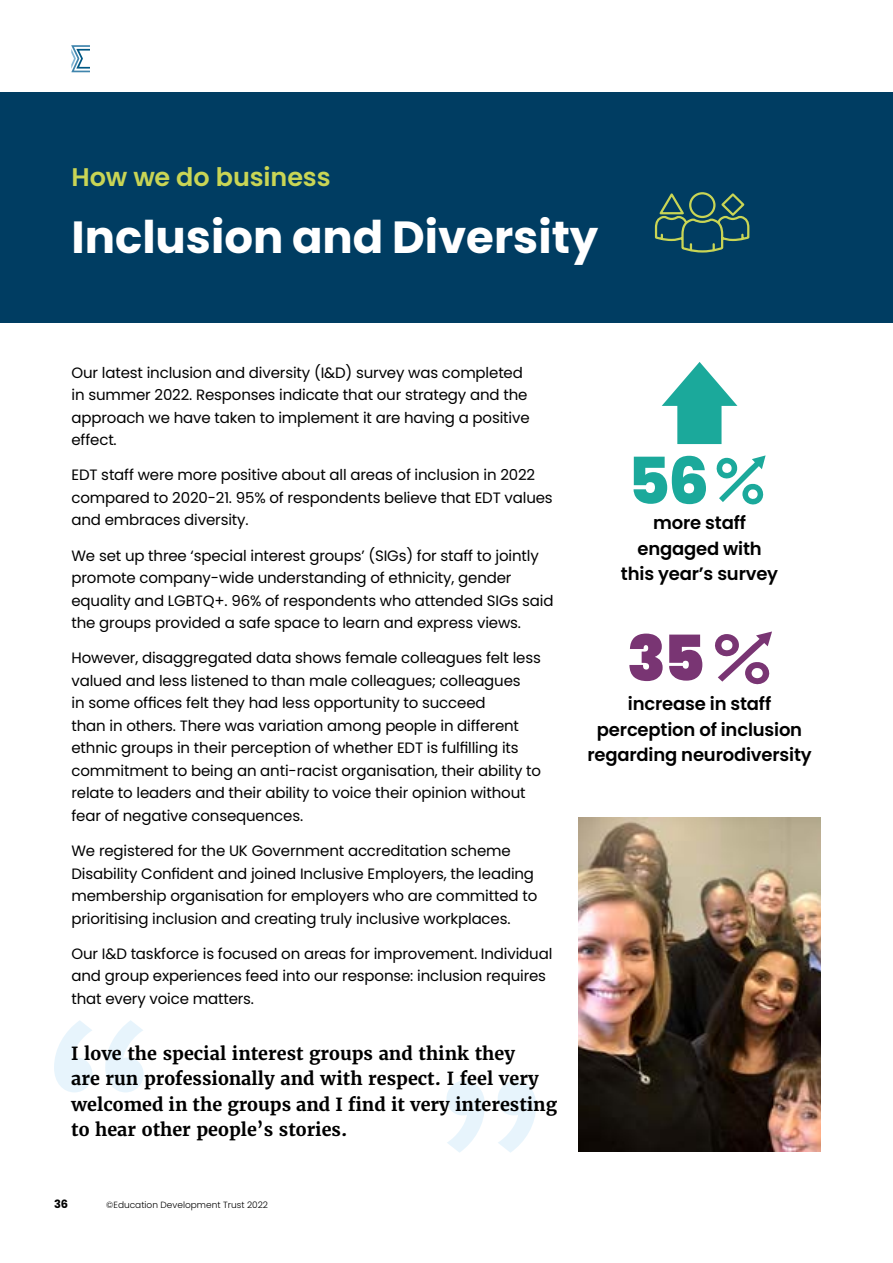
<style>
.page{position:relative;width:893px;height:1263px;background:#fff}
.page>*{position:absolute;margin:0;border:0;box-sizing:border-box;transform-origin:0 0}
.t1{font:700 45px "Poppins";color:#fff}
.t2{font:600 25.5px "Poppins";letter-spacing:-.005em;color:#c9d555}
.t3{font:700 18px/25.5px "Merriweather";color:#000}
.t4{font:600 18px/25.5px "Poppins";letter-spacing:-.01em;color:#000;text-align:center}
.t5{font:15px/22.5px "Poppins";letter-spacing:-.01em;color:#000}
.t6{font:700 11.4px "Poppins";color:#000}
.t7{font:300 9px "Poppins";color:#000}
</style>
<div class="page">
<svg style="left:72px;top:45px;width:18px;height:27px"></svg>
<div style="left:0;top:92px;width:893px;height:231px;background:#003d62"></div>
<svg style="left:654px;top:192px;width:96px;height:61px"></svg>
<svg style="left:633px;top:456px;width:73px;height:48px"></svg>
<svg style="left:716px;top:455px;width:50px;height:50px"></svg>
<svg style="left:662px;top:362px;width:75px;height:82px"></svg>
<img style="left:578px;top:818px;width:243px;height:333px">
<svg style="left:715px;top:631px;width:57px;height:54px"></svg>
<svg style="left:629px;top:633px;width:73px;height:48px"></svg>
<svg style="left:54px;top:1020px;width:90px;height:72px"></svg>
<svg style="left:446px;top:1080px;width:90px;height:73px"></svg>
<h2 class="t2" style="left:72px;top:162px;width:261px">How we do business</h2>
<h1 class="t1" style="left:72px;top:211px;width:528px">Inclusion and Diversity</h1>
<p class="t5" style="left:72px;top:361px;width:460px">Our latest inclusion and diversity (I&amp;D) survey was completed in summer 2022. Responses indicate that our strategy and the approach we have taken to implement it are having a positive effect.</p>
<p class="t5" style="left:72px;top:464px;width:483px">EDT staff were more positive about all areas of inclusion in 2022 compared to 2020-21. 95% of respondents believe that EDT values and embraces diversity.</p>
<p class="t5" style="left:72px;top:544px;width:484px">We set up three ‘special interest groups’ (SIGs) for staff to jointly promote company-wide understanding of ethnicity, gender equality and LGBTQ+. 96% of respondents who attended SIGs said the groups provided a safe space to learn and express views.</p>
<p class="t5" style="left:72px;top:647px;width:471px">However, disaggregated data shows female colleagues felt less valued and less listened to than male colleagues; colleagues<br>in some offices felt they had less opportunity to succeed<br>than in others. There was variation among people in different ethnic groups in their perception of whether EDT is fulfilling its commitment to being an anti-racist organisation, their ability to relate to leaders and their ability to voice their opinion without fear of negative consequences.</p>
<p class="t5" style="left:72px;top:840px;width:467px">We registered for the UK Government accreditation scheme Disability Confident and joined Inclusive Employers, the leading membership organisation for employers who are committed to prioritising inclusion and creating truly inclusive workplaces.</p>
<p class="t5" style="left:72px;top:942px;width:482px">Our I&amp;D taskforce is focused on areas for improvement. Individual and group experiences feed into our response: inclusion requires that every voice matters.</p>
<p class="t3" style="left:71px;top:1040px;width:487px">I love the special interest groups and think they<br>are run professionally and with respect. I feel very welcomed in the groups and I find it very interesting to hear other people’s stories.</p>
<p class="t6" style="left:54px;top:1197px;width:16px">36</p>
<p class="t7" style="left:106px;top:1200px;width:163px">©Education Development Trust 2022</p>
<p class="t4" style="left:621px;top:510px;width:159px">more staff engaged with this year’s survey</p>
<p class="t4" style="left:587px;top:691px;width:226px">increase in staff perception of inclusion regarding neurodiversity</p>
</div>
